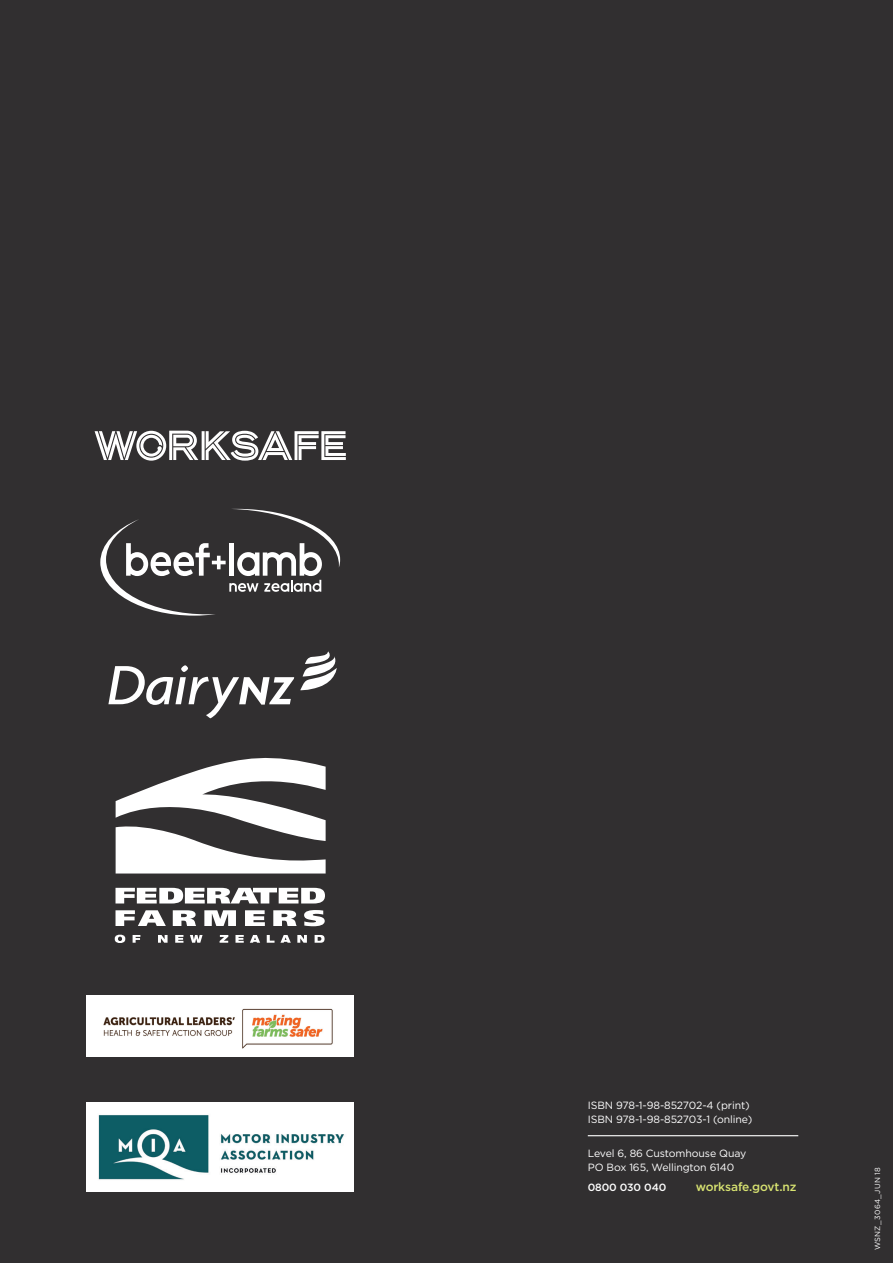
<style>
.page{position:relative;width:893px;height:1263px;background:#312f30}
.page>*{position:absolute;margin:0;border:0;box-sizing:border-box;transform-origin:0 0}
.Phone_web{font:500 12px "Gotham";letter-spacing:-.01em;color:#d8e371}
.Address{font:10.5px/14.2px "Gotham";letter-spacing:-.01em;color:#fff}
.Phone_web-2{font:500 10.5px "Gotham";letter-spacing:-.01em;color:#fff}
.key_number{font:7.5px "Gotham";letter-spacing:.04em;color:#fff}
</style>
<div class="page">
<hr style="left:588px;top:1135px;width:210px;height:1px;background:#fff">
<img style="left:87px;top:1102px;width:266px;height:89px">
<img style="left:87px;top:995px;width:266px;height:61px">
<svg style="left:300px;top:651px;width:37px;height:40px"></svg>
<svg style="left:108px;top:665px;width:186px;height:53px"></svg>
<svg style="left:95px;top:431px;width:251px;height:30px"></svg>
<svg style="left:100px;top:509px;width:240px;height:107px"></svg>
<svg style="left:116px;top:910px;width:50px;height:16px"></svg>
<svg style="left:173px;top:910px;width:23px;height:16px"></svg>
<svg style="left:204px;top:910px;width:32px;height:16px"></svg>
<svg style="left:245px;top:910px;width:20px;height:16px"></svg>
<svg style="left:273px;top:910px;width:24px;height:16px"></svg>
<svg style="left:304px;top:910px;width:21px;height:16px"></svg>
<svg style="left:116px;top:888px;width:209px;height:15px"></svg>
<svg style="left:115px;top:935px;width:10px;height:8px"></svg>
<svg style="left:133px;top:935px;width:7px;height:8px"></svg>
<svg style="left:158px;top:935px;width:10px;height:8px"></svg>
<svg style="left:175px;top:935px;width:8px;height:8px"></svg>
<svg style="left:190px;top:935px;width:13px;height:8px"></svg>
<svg style="left:220px;top:935px;width:8px;height:8px"></svg>
<svg style="left:235px;top:935px;width:9px;height:8px"></svg>
<svg style="left:250px;top:935px;width:10px;height:8px"></svg>
<svg style="left:267px;top:935px;width:24px;height:8px"></svg>
<svg style="left:297px;top:935px;width:10px;height:8px"></svg>
<svg style="left:315px;top:935px;width:10px;height:8px"></svg>
<svg style="left:116px;top:758px;width:210px;height:115px"></svg>
<p class="Address" style="left:588px;top:1098px;width:166px">ISBN 978-1-98-852702-4 (print)<br>ISBN 978-1-98-852703-1 (online)</p>
<p class="Address" style="left:588px;top:1146px;width:160px">Level 6, 86 Customhouse Quay<br>PO Box 165, Wellington 6140</p>
<p class="Phone_web-2" style="left:588px;top:1181px;width:80px">0800 030 040</p>
<p class="Phone_web" style="left:696px;top:1179px;width:102px">worksafe.govt.nz</p>
<p class="key_number" style="left:873px;top:1250px;width:85px;rotate:-90deg">WSNZ_3064_Jun 18</p>
</div>
